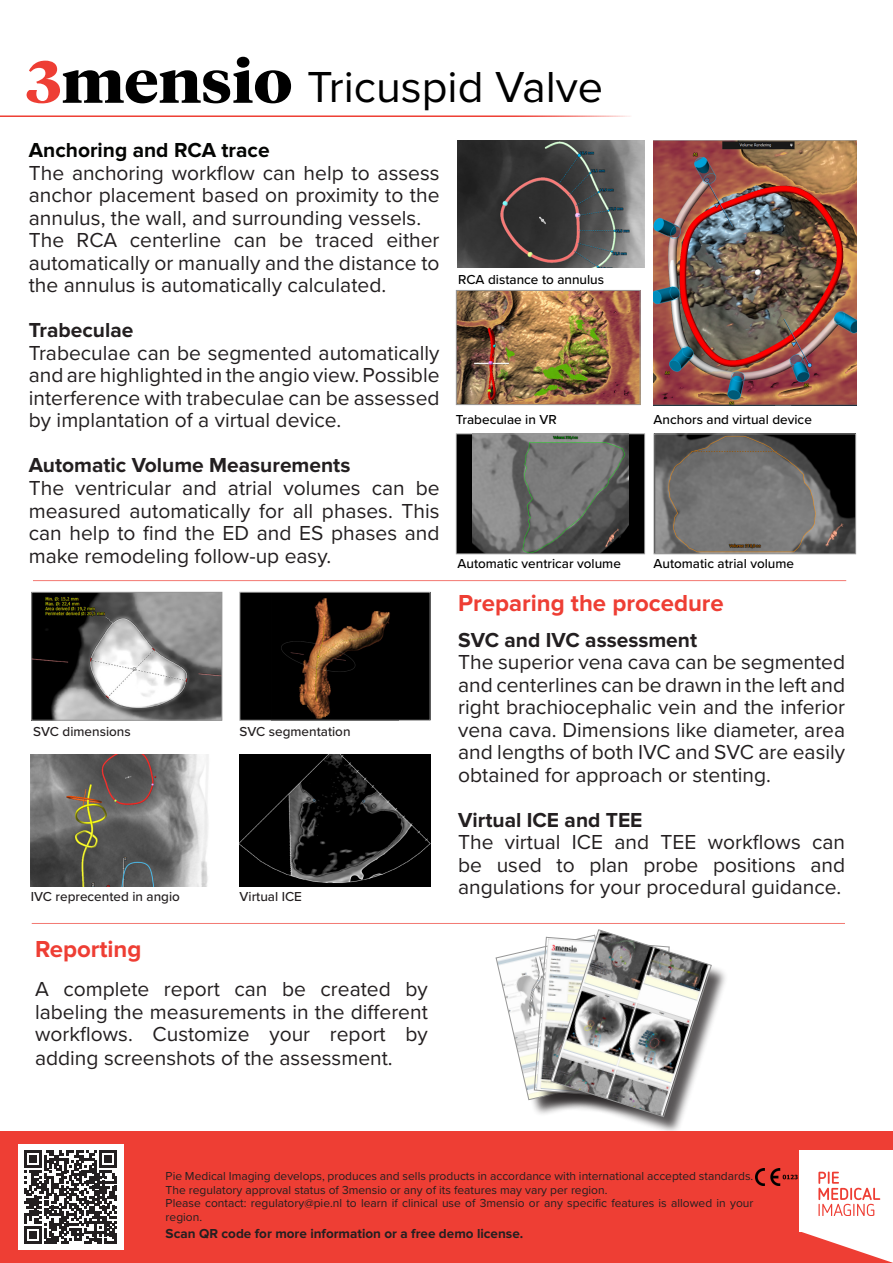
<style>
.page{position:relative;width:893px;height:1263px;background:#fff}
.page>*{position:absolute;margin:0;border:0;box-sizing:border-box;transform-origin:0 0}
.t1{font:45px "Proxima Nova";color:#000}
.t2{font:700 24px "Proxima Nova";color:#ee3e34}
.t3{font:21px/22.5px "Proxima Nova";color:#231f20;text-align:justify}
.t4{font:700 21px "Proxima Nova";color:#231f20}
.t5{font:700 21px "Proxima Nova";color:#040503}
.t6{font:500 13.5px "Proxima Nova";color:#000}
.t7{font:500 13.5px "Proxima Nova";color:#231f20}
.t8{font:700 13.5px "Proxima Nova";color:#231f20}
.t9{font:12px/13.5px "Proxima Nova";color:#231f20}
</style>
<div class="page">
<div style="left:554px;top:933px;width:175px;height:202px;background:#231f20;opacity:.75"></div>
<svg style="left:496px;top:929px;width:216px;height:188px"></svg>
<hr style="left:33px;top:580px;width:813px;height:1px;background:#ee3e34">
<hr style="left:32px;top:923px;width:813px;height:1px;background:#ee3e34">
<div style="left:240px;top:592px;width:190px;height:128px;background:#000"></div>
<img style="left:281px;top:598px;width:109px;height:121px">
<div style="left:240px;top:592px;width:190px;height:129px;border:1px solid #969696"></div>
<img style="left:33px;top:594px;width:187px;height:125px">
<div style="left:31px;top:592px;width:191px;height:129px;border:1px solid #969696"></div>
<img style="left:458px;top:292px;width:181px;height:111px">
<div style="left:456px;top:290px;width:185px;height:115px;border:1px solid #969696"></div>
<img style="left:31px;top:755px;width:178px;height:132px">
<img style="left:240px;top:755px;width:190px;height:132px">
<img style="left:458px;top:141px;width:187px;height:127px">
<img style="left:654px;top:141px;width:202px;height:264px">
<div style="left:456px;top:434px;width:189px;height:120px;background:#000"></div>
<img style="left:473px;top:435px;width:155px;height:117px">
<div style="left:456px;top:433px;width:189px;height:121px;border:1px solid #969696"></div>
<img style="left:656px;top:435px;width:198px;height:117px">
<div style="left:654px;top:433px;width:202px;height:121px;border:1px solid #969696"></div>
<div style="left:0;top:1132px;width:893px;height:131px;background:#ee3e34"></div>
<svg style="left:800px;top:1150px;width:93px;height:113px"></svg>
<img style="left:756px;top:1168px;width:42px;height:18px">
<div style="left:18px;top:1144px;width:106px;height:105px;background:#fff"></div>
<svg style="left:24px;top:1150px;width:93px;height:93px"></svg>
<hr style="left:0;top:115px;width:631px;height:2px;background:#ee3e34">
<svg style="left:27px;top:57px;width:264px;height:46px"></svg>
<p class="t1" style="left:307px;top:53px;width:298px">Tricuspid Valve</p>
<p class="t5" style="left:29px;top:138px;width:242px">Anchoring and RCA trace</p>
<p class="t3" style="left:29px;top:161px;width:412px">The anchoring workflow can help to assess anchor placement based on proximity to the annulus, the wall, and surrounding vessels.</p>
<p class="t3" style="left:29px;top:228px;width:412px">The RCA centerline can be traced either automatically or manually and the distance to the annulus is automatically calculated.</p>
<p class="t4" style="left:29px;top:318px;width:106px">Trabeculae</p>
<p class="t3" style="left:29px;top:341px;width:412px">Trabeculae can be segmented automatically and are highlighted in the angio view. Possible interference with trabeculae can be assessed by implantation of a virtual device.</p>
<p class="t4" style="left:29px;top:453px;width:323px">Automatic Volume Measurements</p>
<p class="t3" style="left:29px;top:476px;width:412px">The ventricular and atrial volumes can be measured automatically for all phases. This can help to find the ED and ES phases and make remodeling follow-up easy.</p>
<p class="t7" style="left:33px;top:722px;width:99px">SVC dimensions</p>
<p class="t7" style="left:240px;top:722px;width:113px">SVC segmentation</p>
<p class="t7" style="left:31px;top:886px;width:151px">IVC reprecented in angio</p>
<p class="t7" style="left:240px;top:886px;width:64px">Virtual ICE</p>
<p class="t2" style="left:35px;top:935px;width:108px">Reporting</p>
<p class="t3" style="left:35px;top:977px;width:394px;line-height:23px">A complete report can be created by labeling the measurements in the different workflows. Customize your report by adding screenshots of the assessment.</p>
<p class="t6" style="left:458px;top:269px;width:147px">RCA distance to annulus</p>
<p class="t6" style="left:456px;top:409px;width:102px">Trabeculae in VR</p>
<p class="t6" style="left:654px;top:409px;width:160px">Anchors and virtual device</p>
<p class="t6" style="left:458px;top:553px;width:165px">Automatic ventricar volume</p>
<p class="t6" style="left:654px;top:553px;width:142px">Automatic atrial volume</p>
<p class="t2" style="left:458px;top:589px;width:267px">Preparing the procedure</p>
<p class="t4" style="left:458px;top:628px;width:240px">SVC and IVC assessment</p>
<p class="t3" style="left:458px;top:650px;width:388px">The superior vena cava can be segmented and centerlines can be drawn in the left and right brachiocephalic vein and the inferior vena cava. Dimensions like diameter, area and lengths of both IVC and SVC are easily obtained for approach or stenting.</p>
<p class="t4" style="left:458px;top:808px;width:186px">Virtual ICE and TEE</p>
<p class="t3" style="left:458px;top:830px;width:388px">The virtual ICE and TEE workflows can be used to plan probe positions and angulations for your procedural guidance.</p>
<p class="t9" style="left:166px;top:1169px;width:589px">Pie Medical Imaging develops, produces and sells products in accordance with international accepted standards.<br>The regulatory approval status of 3mensio or any of its features may vary per region.</p>
<p class="t9" style="left:166px;top:1196px;width:589px">Please contact: regulatory@pie.nl to learn if clinical use of 3mensio or any specific features is allowed in your region.</p>
<p class="t8" style="left:166px;top:1226px;width:359px">Scan QR code for more information or a free demo license.</p>
</div>
